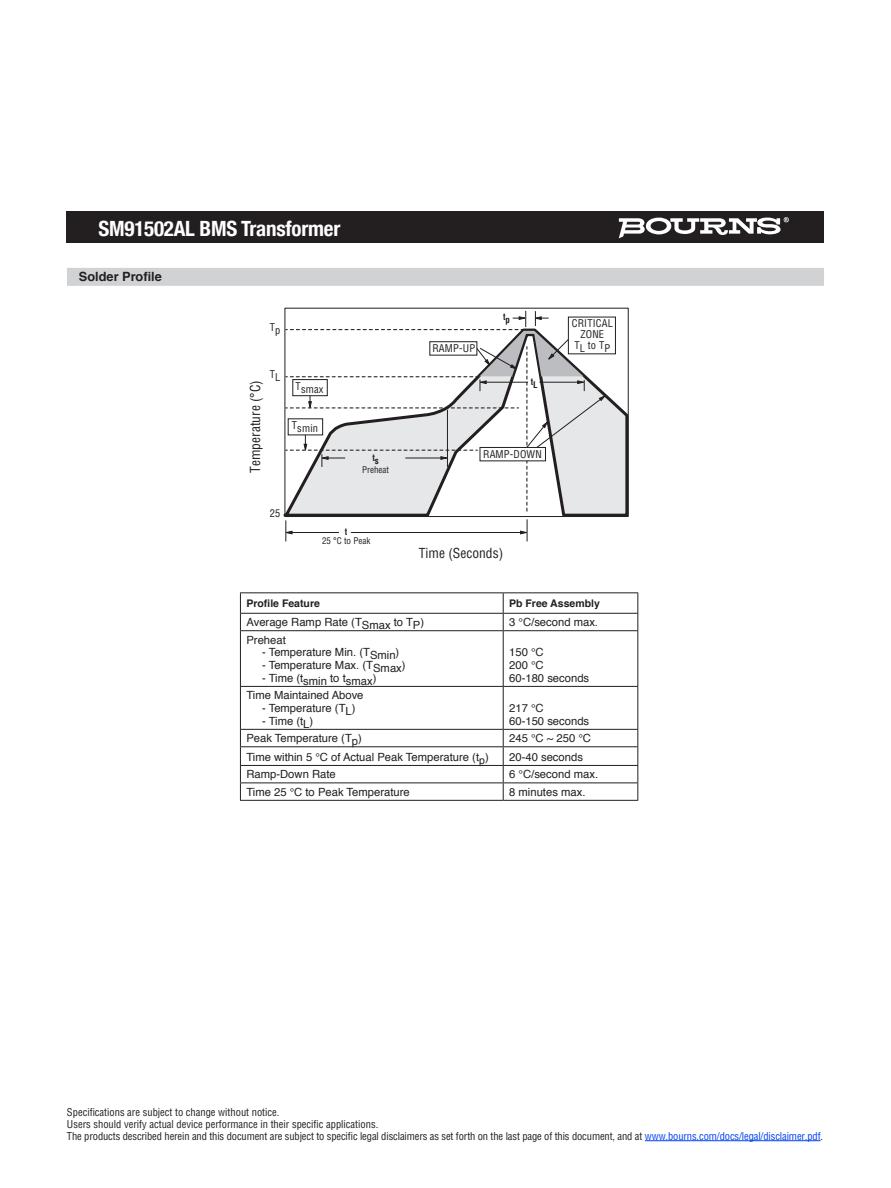
<style>
.page{position:relative;width:891px;height:1188px;background:#fff}
.page>*{position:absolute;margin:0;border:0;box-sizing:border-box;transform-origin:0 0}
.t1{font:700 condensed 21px "Helvetica Neue";letter-spacing:-.01em;color:#fff}
.t2{font:condensed 13.5px "Helvetica";color:#231f20}
.t3{font:700 12.75px "Helvetica";color:#231f20}
.t4{font:11.25px/12.8px "Helvetica";color:#231f20}
.t5{font:condensed 10.5px/10.5px "Helvetica";color:#231f20;text-align:center}
.t6{font:700 10.5px "Helvetica";color:#231f20}
.t7{font:condensed 9px "Helvetica";color:#231f20}
.t8{font:700 condensed 9px "Helvetica";color:#231f20}
.s1{color:#0042f4}
</style>
<div class="page">
<div style="left:67px;top:212px;width:757px;height:31px;background:#231f20"></div>
<svg style="left:619px;top:217px;width:170px;height:21px"></svg>
<div style="left:67px;top:268px;width:757px;height:18px;background:#d1d2d4"></div>
<svg style="left:283px;top:327px;width:344px;height:190px"></svg>
<div style="left:285px;top:308px;width:344px;height:209px;border:1px solid #231f20"></div>
<hr style="left:351px;top:532px;width:171px;height:1px;background:#231f20">
<svg style="left:520px;top:519px;width:8px;height:22px"></svg>
<hr style="left:291px;top:532px;width:48px;height:1px;background:#231f20">
<svg style="left:285px;top:520px;width:7px;height:21px"></svg>
<svg style="left:286px;top:311px;width:320px;height:200px"></svg>
<div style="left:480px;top:447px;width:66px;height:14px;background:#fff;border:1px solid #231f20"></div>
<div style="left:430px;top:341px;width:47px;height:14px;background:#fff;border:1px solid #231f20"></div>
<div style="left:293px;top:379px;width:35px;height:17px;background:#fff;border:1px solid #231f20"></div>
<div style="left:288px;top:419px;width:35px;height:16px;background:#fff"></div>
<div style="left:568px;top:317px;width:48px;height:37px;background:#fff;border:1px solid #231f20"></div>
<hr style="left:240px;top:592px;width:263px;height:1px;background:#231f20">
<hr style="left:503px;top:592px;width:135px;height:1px;background:#231f20">
<hr style="left:240px;top:613px;width:263px;height:1px;background:#231f20">
<svg style="left:240px;top:593px;width:1px;height:37px"></svg>
<hr style="left:503px;top:613px;width:135px;height:1px;background:#231f20">
<svg style="left:503px;top:593px;width:1px;height:37px"></svg>
<svg style="left:637px;top:593px;width:1px;height:37px"></svg>
<hr style="left:240px;top:630px;width:263px;height:1px;background:#231f20">
<hr style="left:240px;top:631px;width:1px;height:55px;background:#231f20">
<hr style="left:503px;top:630px;width:135px;height:1px;background:#231f20">
<hr style="left:503px;top:631px;width:1px;height:55px;background:#231f20">
<hr style="left:637px;top:631px;width:1px;height:55px;background:#231f20">
<hr style="left:240px;top:686px;width:263px;height:1px;background:#231f20">
<hr style="left:240px;top:687px;width:1px;height:42px;background:#231f20">
<hr style="left:503px;top:686px;width:135px;height:1px;background:#231f20">
<hr style="left:503px;top:687px;width:1px;height:42px;background:#231f20">
<hr style="left:637px;top:687px;width:1px;height:42px;background:#231f20">
<hr style="left:240px;top:729px;width:263px;height:1px;background:#231f20">
<hr style="left:503px;top:729px;width:135px;height:1px;background:#231f20">
<hr style="left:240px;top:746px;width:263px;height:1px;background:#231f20">
<hr style="left:503px;top:746px;width:135px;height:1px;background:#231f20">
<hr style="left:240px;top:765px;width:263px;height:1px;background:#231f20">
<hr style="left:503px;top:765px;width:135px;height:1px;background:#231f20">
<hr style="left:240px;top:783px;width:263px;height:1px;background:#231f20">
<svg style="left:240px;top:730px;width:1px;height:70px"></svg>
<hr style="left:503px;top:783px;width:135px;height:1px;background:#231f20">
<svg style="left:503px;top:730px;width:1px;height:70px"></svg>
<svg style="left:637px;top:730px;width:1px;height:70px"></svg>
<hr style="left:240px;top:800px;width:263px;height:1px;background:#231f20">
<hr style="left:503px;top:800px;width:135px;height:1px;background:#231f20">
<hr style="left:645px;top:1140px;width:176px;height:1px;background:#0042f4">
<h1 class="t1" style="left:98px;top:211px;width:243px">SM91502AL BMS Transformer</h1>
<p class="t3" style="left:79px;top:267px;width:84px">Solder Profile</p>
<p class="t5" style="left:270px;top:323px;width:12px">Tp</p>
<p class="t5" style="left:270px;top:370px;width:12px">TL</p>
<p class="t2" style="left:247px;top:473px;width:94px;rotate:-90deg">Temperature (°C)</p>
<p class="t5" style="left:296px;top:384px;width:29px">Tsmax</p>
<p class="t5" style="left:292px;top:423px;width:28px">Tsmin</p>
<p class="t8" style="left:372px;top:454px;width:8px">ts</p>
<p class="t7" style="left:362px;top:464px;width:28px">Preheat</p>
<p class="t5" style="left:270px;top:508px;width:12px">25</p>
<p class="t8" style="left:345px;top:527px;width:4px">t</p>
<p class="t7" style="left:322px;top:535px;width:50px">25 °C to Peak</p>
<p class="t5" style="left:432px;top:343px;width:44px">RAMP-UP</p>
<p class="t8" style="left:503px;top:313px;width:9px">tp</p>
<p class="t8" style="left:531px;top:378px;width:9px">tL</p>
<p class="t5" style="left:483px;top:449px;width:60px">RAMP-DOWN</p>
<p class="t2" style="left:419px;top:544px;width:86px">Time (Seconds)</p>
<p class="t5" style="left:572px;top:318px;width:43px">CRITICAL<br>ZONE<br>TL to TP</p>
<p class="t6" style="left:246px;top:595px;width:75px">Profile Feature</p>
<p class="t6" style="left:509px;top:595px;width:92px">Pb Free Assembly</p>
<p class="t4" style="left:246px;top:616px;width:179px">Average Ramp Rate (TSmax to TP)</p>
<p class="t4" style="left:509px;top:616px;width:90px">3 °C/second max.</p>
<p class="t4" style="left:246px;top:634px;width:41px">Preheat</p>
<p class="t4" style="left:262px;top:646px;width:139px">- Temperature Min. (TSmin)</p>
<p class="t4" style="left:262px;top:659px;width:145px">- Temperature Max. (TSmax)</p>
<p class="t4" style="left:262px;top:672px;width:116px">- Time (tsmin to tsmax)</p>
<p class="t4" style="left:509px;top:646px;width:82px">150 °C<br>200 °C<br>60-180 seconds</p>
<p class="t4" style="left:246px;top:689px;width:119px">Time Maintained Above</p>
<p class="t4" style="left:262px;top:702px;width:95px">- Temperature (TL)</p>
<p class="t4" style="left:262px;top:715px;width:53px">- Time (tL)</p>
<p class="t4" style="left:509px;top:702px;width:82px">217 °C<br>60-150 seconds</p>
<p class="t4" style="left:246px;top:732px;width:117px">Peak Temperature (Tp)</p>
<p class="t4" style="left:509px;top:732px;width:83px">245 °C ~ 250 °C</p>
<p class="t4" style="left:246px;top:751px;width:244px">Time within 5 °C of Actual Peak Temperature (t<sub>p</sub>)</p>
<p class="t4" style="left:509px;top:751px;width:75px">20-40 seconds</p>
<p class="t4" style="left:246px;top:768px;width:91px">Ramp-Down Rate</p>
<p class="t4" style="left:509px;top:768px;width:90px">6 °C/second max.</p>
<p class="t4" style="left:246px;top:786px;width:165px">Time 25 °C to Peak Temperature</p>
<p class="t4" style="left:509px;top:786px;width:78px">8 minutes max.</p>
<p class="t5" style="left:67px;top:1106px;width:758px;line-height:12px;text-align:left">Specifications are subject to change without notice.<br>Users should verify actual device performance in their specific applications.<br>The products described herein and this document are subject to specific legal disclaimers as set forth on the last page of this document, and at <span class="s1">www.bourns.com/docs/legal/disclaimer.pdf</span>.</p>
</div>
